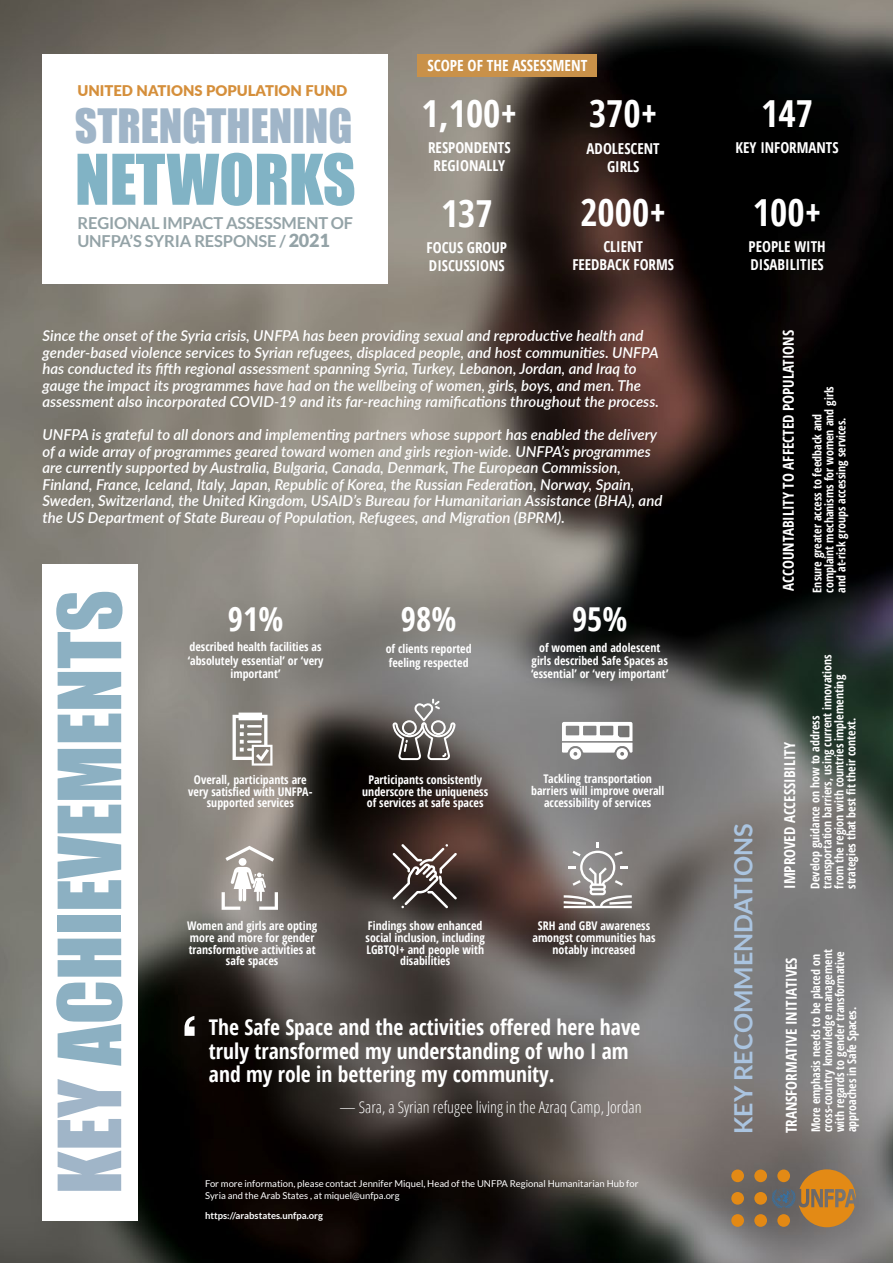
<style>
.page{position:relative;width:893px;height:1263px;background:#fff}
.page>*{position:absolute;margin:0;border:0;box-sizing:border-box;transform-origin:0 0}
.t1{font:80.4px "Impact";color:#8cb0c2}
.t2{font:700 72.6px "Helvetica";color:#fff}
.t3{font:64.5px "Impact";color:#81b3c5}
.t4{font:43.5px "Impact";color:#a0b5c8}
.t5{font:700 37.2px "Open Sans Condensed";color:#fff}
.t6{font:700 32.85px "Open Sans Condensed";color:#fff}
.t7{font:700 25.2px "Lato";color:#aac4e0}
.t8{font:700 21.6px/23.4px "Open Sans Condensed";color:#fff}
.t9{font:700 16.5px/18.5px "Lato";letter-spacing:-.01em;color:#94a3a7}
.t10{font:300 16.2px "Open Sans Condensed";color:#fff}
.t11{font:700 15.3px "Open Sans Condensed";color:#fff}
.t12{font:italic 600 15px/16.5px "Lato";color:#fff}
.t13{font:700 15px/18px "Open Sans Condensed";color:#fff;text-align:center}
.t14{font:800 14.7px "Lato";color:#d58f3b}
.t15{font:700 12px/11.9px "Open Sans Condensed";color:#fff;text-align:center}
.t16{font:9.45px/12.1px "Lato";color:#fff}
.t17{font:700 9.45px "Lato";color:#fff}
.s1{font-weight:900;font-size:18px}
.s2{color:#a0b5c8}
</style>
<div class="page">
<img style="left:0;top:0;width:893px;height:1263px">
<div style="left:43px;top:54px;width:345px;height:230px;background:#fff"></div>
<div style="left:42px;top:564px;width:96px;height:657px;background:#fff"></div>
<svg style="left:233px;top:713px;width:39px;height:53px"></svg>
<svg style="left:392px;top:699px;width:64px;height:61px;background:#83807e"></svg>
<svg style="left:222px;top:846px;width:56px;height:64px"></svg>
<svg style="left:393px;top:844px;width:64px;height:64px;background:#5d504c"></svg>
<svg style="left:564px;top:842px;width:68px;height:66px"></svg>
<svg style="left:772px;top:1169px;width:84px;height:58px;background:#9e7745"></svg>
<div style="left:754px;top:1192px;width:13px;height:13px;background:#e38a15;border-radius:50%"></div>
<div style="left:731px;top:1169px;width:13px;height:13px;background:#e38a15;border-radius:50%"></div>
<div style="left:731px;top:1192px;width:13px;height:13px;background:#e38a15;border-radius:50%"></div>
<div style="left:731px;top:1214px;width:13px;height:13px;background:#e38914;border-radius:50%"></div>
<div style="left:754px;top:1214px;width:13px;height:13px;background:#e38914;border-radius:50%"></div>
<div style="left:777px;top:1214px;width:13px;height:13px;background:#e38914;border-radius:50%"></div>
<div style="left:777px;top:1169px;width:13px;height:13px;background:#e38a15;border-radius:50%"></div>
<div style="left:754px;top:1169px;width:13px;height:13px;background:#e38a15;border-radius:50%"></div>
<div style="left:417px;top:54px;width:180px;height:23px;background:#c99149"></div>
<svg style="left:562px;top:722px;width:70px;height:38px"></svg>
<p class="t14" style="left:77px;top:80px;width:272px">UNITED NATIONS POPULATION FUND</p>
<h3 class="t4" style="left:75px;top:92px;width:279px">STRENGTHENING</h3>
<h3 class="t3" style="left:75px;top:129px;width:282px">NETWORKS</h3>
<h3 class="t9" style="left:77px;top:213px;width:277px">REGIONAL IMPACT ASSESSMENT OF<br>UNFPAS’ SYRIA RESPONSE / <span class="s1">2021</span></h3>
<p class="t11" style="left:427px;top:55px;width:161px">SCOPE OF THE ASSESSMENT</p>
<h3 class="t5" style="left:421px;top:88px;width:97px">1,100+</h3>
<p class="t13" style="left:428px;top:139px;width:84px">RESPONDENTS<br>REGIONALLY</p>
<h3 class="t5" style="left:441px;top:187px;width:53px">137</h3>
<p class="t13" style="left:427px;top:238px;width:82px;text-align:left">FOCUS GROUP<br>DISCUSSIONS</p>
<h3 class="t5" style="left:589px;top:88px;width:70px">370+</h3>
<p class="t13" style="left:587px;top:139px;width:75px">ADOLESCENT<br>GIRLS</p>
<h3 class="t5" style="left:580px;top:187px;width:87px">2000+</h3>
<p class="t13" style="left:572px;top:238px;width:103px">CLIENT<br>FEEDBACK FORMS</p>
<p class="t12" style="left:43px;top:327px;width:618px">Since the onset of the Syria crisis, UNFPA has been providing sexual and reproductive health and gender-based violence services to Syrian refugees, displaced people, and host communities. UNFPA has conducted its fifth regional assessment spanning Syria, Turkey, Lebanon, Jordan, and Iraq to gauge the impact its programmes have had on the wellbeing of women, girls, boys, and men. The assessment also incorporated COVID-19 and its far-reaching ramifications throughout the process.</p>
<p class="t12" style="left:43px;top:426px;width:621px">UNFPA is grateful to all donors and implementing partners whose support has enabled the delivery of a wide array of programmes geared toward women and girls region-wide. UNFPAs’ programmes are currently supported by Australia, Bulgaria, Canada, Denmark, The European Commission, Finland, France, Iceland, Italy, Japan, Republic of Korea, the Russian Federation, Norway, Spain, Sweden, Switzerland, the United Kingdom, USAID s’ Bureau for Humanitarian Assistance (BHA ,) and the US Department of State Bureau of Population, Refugees, and Migration (BPRM .(</p>
<h1 class="t1" style="left:27px;top:1194px;width:606px;rotate:-90deg"><span class="s2">KEY</span> ACHIEVEMENTS</h1>
<h3 class="t6" style="left:228px;top:596px;width:57px">91%</h3>
<p class="t15" style="left:188px;top:640px;width:137px;line-height:13.2px">described health facilities as ‘absolutely essential’ or ‘very important‘</p>
<h3 class="t6" style="left:401px;top:596px;width:57px">98%</h3>
<p class="t15" style="left:386px;top:642px;width:87px;line-height:13.5px;text-align:left">of clients reported feeling respected</p>
<h3 class="t6" style="left:572px;top:596px;width:57px">95%</h3>
<p class="t15" style="left:531px;top:641px;width:139px;line-height:13.2px">of women and adolescent girls described Safe Spaces as ‘essential’ or ‘very important‘</p>
<p class="t15" style="left:194px;top:767px;width:114px;line-height:23.7px">Overall, participants are supported services</p>
<p class="t15" style="left:188px;top:785px;width:126px">very satisfied with UNFPA-</p>
<p class="t15" style="left:362px;top:773px;width:127px">Participants consistently underscore the uniqueness of services at safe spaces</p>
<p class="t15" style="left:543px;top:773px;width:110px">Tackling transportation</p>
<p class="t15" style="left:531px;top:785px;width:135px">barriers will improve overall</p>
<p class="t15" style="left:544px;top:796px;width:109px">accessibility of services</p>
<p class="t15" style="left:187px;top:919px;width:132px">Women and girls are opting more and more for gender transformative activities at safe spaces</p>
<p class="t15" style="left:366px;top:919px;width:121px;text-align:left">Findings show enhanced social inclusion, including</p>
<p class="t15" style="left:366px;top:943px;width:119px">LGBTQI+ and people with</p>
<p class="t15" style="left:400px;top:955px;width:52px">disabilities</p>
<p class="t15" style="left:538px;top:913px;width:114px;line-height:23.7px">SRH and GBV awareness notably increased</p>
<p class="t15" style="left:532px;top:931px;width:125px">amongst communities has</p>
<h2 class="t2" style="left:180px;top:984px;width:22px">’</h2>
<h3 class="t8" style="left:209px;top:1015px;width:433px">The Safe Space and the activities offered here have truly transformed my understanding of who I am and my role in bettering my community.</h3>
<h3 class="t10" style="left:340px;top:1096px;width:303px">— Sara a, Syrian refugee living in the Azraq Camp, Jordan</h3>
<p class="t16" style="left:205px;top:1177px;width:435px">For more information, please contact Jennifer Miquel, Head of the UNFPA Regional Humanitarian Hub for<br>Syria and the Arab States , at miquel@unfpa.org</p>
<p class="t17" style="left:205px;top:1210px;width:119px">https://arabstates.unfpa.org</p>
<h3 class="t5" style="left:761px;top:88px;width:53px">147</h3>
<p class="t13" style="left:736px;top:138px;width:105px">KEY INFORMANTS</p>
<h3 class="t5" style="left:753px;top:187px;width:70px">100+</h3>
<p class="t13" style="left:748px;top:238px;width:79px;text-align:left">PEOPLE WITH<br>DISABILITIES</p>
<h3 class="t7" style="left:729px;top:1134px;width:313px;rotate:-90deg">KEY RECOMMENDATIONS</h3>
<p class="t13" style="left:779px;top:590px;width:262px;rotate:-90deg">ACCOUNTABILITY TO AFFECTED POPULATIONS</p>
<p class="t15" style="left:823px;top:593px;width:208px;rotate:-90deg">complaint mechanisms for women and girls</p>
<p class="t15" style="left:811px;top:593px;width:180px;rotate:-90deg">Ensure greater access to feedback and</p>
<p class="t15" style="left:835px;top:593px;width:177px;rotate:-90deg">and at-risk groups accessing services.</p>
<p class="t13" style="left:780px;top:889px;width:148px;rotate:-90deg">IMPROVED ACCESSIBILITY</p>
<p class="t15" style="left:821px;top:889px;width:236px;rotate:-90deg">transportation barriers, using current innovations</p>
<p class="t15" style="left:833px;top:889px;width:215px;rotate:-90deg">from the region with countries implementing</p>
<p class="t15" style="left:809px;top:889px;width:175px;rotate:-90deg">Develop guidance on how to address</p>
<p class="t15" style="left:845px;top:889px;width:172px;rotate:-90deg">strategies that best fit their context.</p>
<p class="t13" style="left:782px;top:1133px;width:178px;rotate:-90deg">TRANSFORMATIVE INITIATIVES</p>
<p class="t15" style="left:821px;top:1132px;width:185px;rotate:-90deg">cross-country knowledge management</p>
<p class="t15" style="left:833px;top:1132px;width:183px;rotate:-90deg">with regards to gender transformative</p>
<p class="t15" style="left:809px;top:1132px;width:180px;rotate:-90deg">More emphasis needs to be placed on</p>
<p class="t15" style="left:845px;top:1132px;width:127px;rotate:-90deg">approaches in Safe Spaces.</p>
</div>
